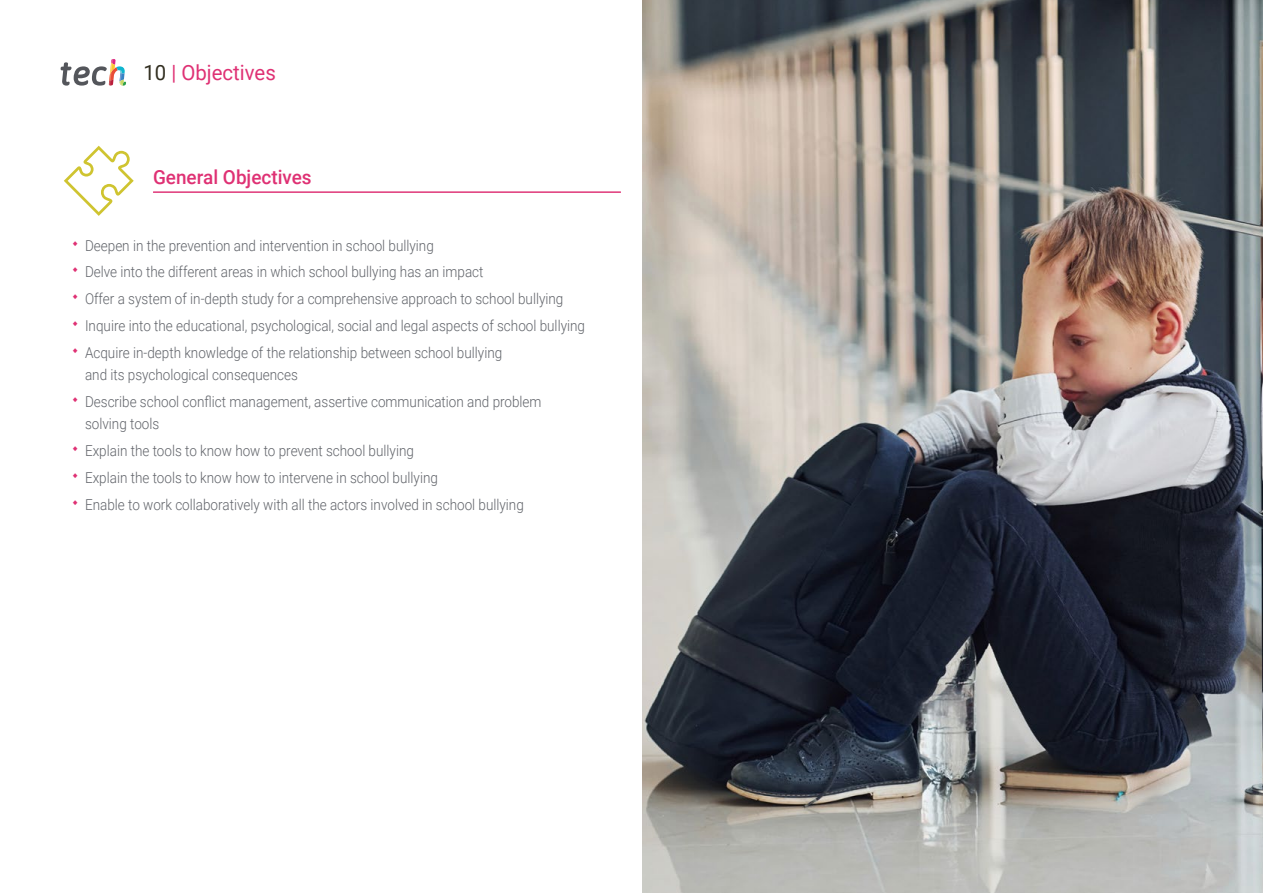
<style>
.page{position:relative;width:1263px;height:893px;background:#fff}
.page>*{position:absolute;margin:0;border:0;box-sizing:border-box;transform-origin:0 0}
.t1{font:21px "Roboto";color:#df3174}
.t2{font:500 19.5px "Roboto";color:#df3174}
.t3{font:300 15px/26.7px "Roboto";color:#61646a;scale:.9 1}
.s1{color:#312e20}
</style>
<div class="page">
<hr style="left:153px;top:192px;width:468px;height:1px;background:#df3174">
<svg style="left:64px;top:146px;width:70px;height:70px"></svg>
<svg style="left:61px;top:59px;width:65px;height:27px"></svg>
<img style="left:642px;top:0;width:621px;height:893px">
<h1 class="t1" style="left:144px;top:57px;width:134px"><span class="s1">10</span> | Objectives</h1>
<h2 class="t2" style="left:153px;top:163px;width:160px">General Objectives</h2>
<p class="t3" style="left:85px;top:231px;width:557px">Deepen in the prevention and intervention in school bullying<br>Delve into the different areas in which school bullying has an impact<br>Offer a system of in-depth study for a comprehensive approach to school bullying Inquire into the educational, psychological, social and legal aspects of school bullying Acquire in-depth knowledge of the relationship between school bullying</p>
<p class="t3" style="left:85px;top:361px;width:509px">and its psychological consequences<br>Describe school conflict management, assertive communication and problem</p>
<p class="t3" style="left:85px;top:410px;width:489px">solving tools<br>Explain the tools to know how to prevent school bullying<br>Explain the tools to know how to intervene in school bullying<br>Enable to work collaboratively with all the actors involved in school bullying</p>
</div>
